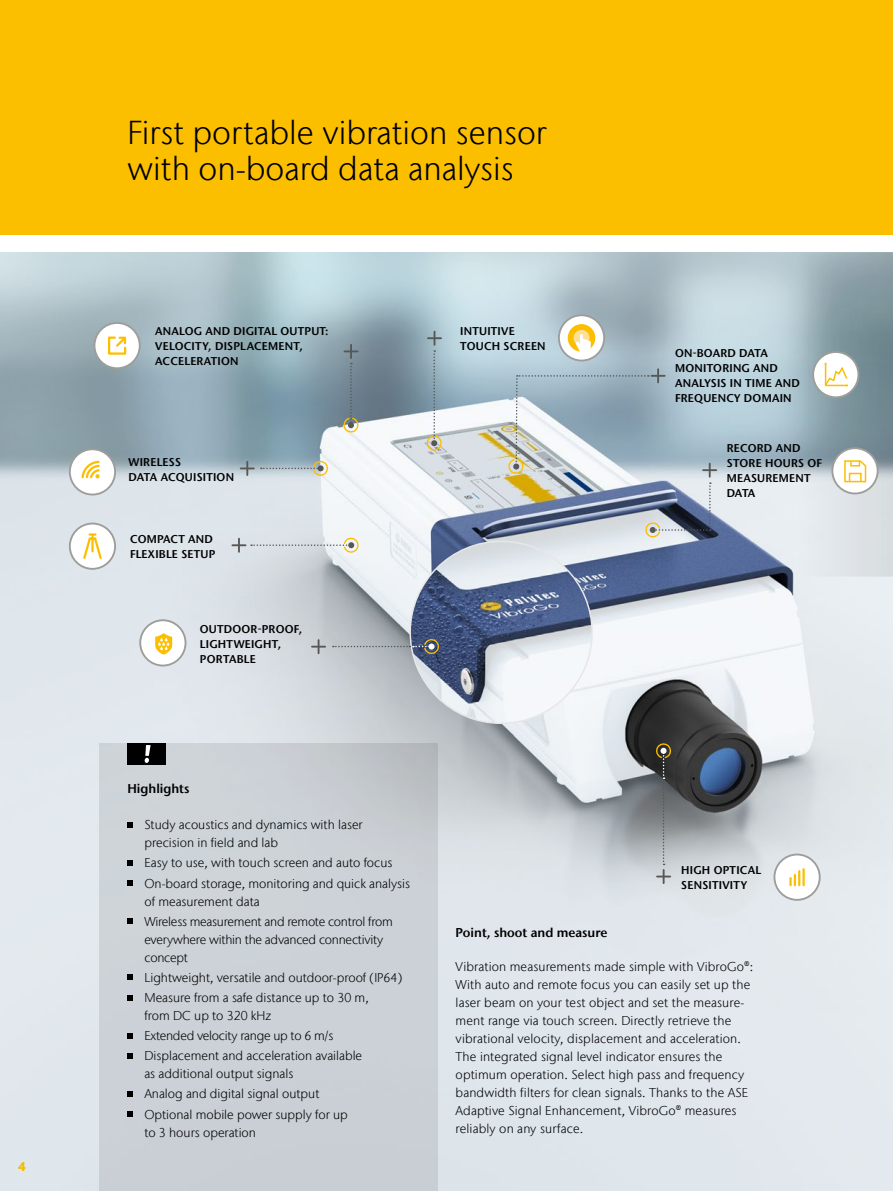
<style>
.page{position:relative;width:893px;height:1191px;background:#fff}
.page>*{position:absolute;margin:0;border:0;box-sizing:border-box;transform-origin:0 0}
.t1{font:300 33px/36px "Stone Sans IIITC Com";color:#000}
.t2{font:300 12.75px/18px "Stone Sans IIITC Com";color:#000}
.t3{font:300 12.75px/20.1px "Stone Sans IIITC Com";letter-spacing:-.02em;color:#000}
.t4{font:600 12.75px "Stone Sans IIITC Com";color:#000}
.t5{font:600 12.75px "Stone Sans IIITC Com";color:#fcbf00}
.t6{font:600 11.25px/15px "Stone Sans IIITC Com";letter-spacing:.02em;color:#000}
</style>
<div class="page">
<img style="left:0;top:252px;width:893px;height:939px">
<div style="left:0;top:0;width:893px;height:234px;background:#fcbf00"></div>
<svg style="left:638px;top:252px;width:255px;height:324px;background:#acbdc8"></svg>
<div style="left:99px;top:743px;width:338px;height:448px;background:#cbd1d7"></div>
<div style="left:128px;top:743px;width:38px;height:21px;background:#000"></div>
<svg style="left:145px;top:745px;width:6px;height:18px"></svg>
<img style="left:410px;top:541px;width:182px;height:182px;border-radius:91px">
<svg style="left:333px;top:637px;width:107px;height:18px;background:#999fa6"></svg>
<svg style="left:312px;top:640px;width:13px;height:13px"></svg>
<svg style="left:232px;top:536px;width:128px;height:18px;background:#d8dbdb"></svg>
<svg style="left:261px;top:459px;width:68px;height:18px"></svg>
<svg style="left:241px;top:462px;width:13px;height:13px"></svg>
<svg style="left:507px;top:369px;width:209px;height:170px;background:#a7b5be"></svg>
<svg style="left:342px;top:345px;width:18px;height:89px;background:#808e92"></svg>
<svg style="left:425px;top:331px;width:18px;height:121px"></svg>
<svg style="left:127px;top:822px;width:6px;height:5px"></svg>
<svg style="left:127px;top:860px;width:6px;height:5px"></svg>
<svg style="left:127px;top:880px;width:6px;height:5px"></svg>
<svg style="left:127px;top:918px;width:6px;height:6px"></svg>
<svg style="left:127px;top:974px;width:6px;height:6px"></svg>
<svg style="left:127px;top:995px;width:6px;height:5px"></svg>
<svg style="left:127px;top:1033px;width:6px;height:5px"></svg>
<svg style="left:127px;top:1053px;width:6px;height:5px"></svg>
<svg style="left:127px;top:1091px;width:6px;height:5px"></svg>
<svg style="left:127px;top:1111px;width:6px;height:5px"></svg>
<div style="left:774px;top:854px;width:46px;height:45px;background:#fff;border-radius:50%"></div>
<svg style="left:789px;top:871px;width:11px;height:14px"></svg>
<hr style="left:802px;top:869px;width:3px;height:16px;background:#fcbf00">
<div style="left:773px;top:853px;width:48px;height:47px;border:2px solid #9d9d9c;border-radius:50%"></div>
<svg style="left:559px;top:315px;width:45px;height:45px"></svg>
<div style="left:568px;top:324px;width:27px;height:28px;background:#fcbf00;border-radius:50%"></div>
<div style="left:573px;top:330px;width:17px;height:16px;background:#ffdf94;border-radius:50%"></div>
<div style="left:558px;top:314px;width:47px;height:47px;border:2px solid #9d9d9c;border-radius:50%"></div>
<svg style="left:576px;top:334px;width:14px;height:19px"></svg>
<div style="left:70px;top:449px;width:45px;height:45px;background:#fff;border-radius:50%"></div>
<svg style="left:81px;top:460px;width:19px;height:19px"></svg>
<div style="left:69px;top:448px;width:47px;height:47px;border:2px solid #9d9d9c;border-radius:50%"></div>
<div style="left:140px;top:620px;width:46px;height:45px;background:#fff;border-radius:50%"></div>
<svg style="left:155px;top:633px;width:17px;height:21px"></svg>
<div style="left:139px;top:619px;width:47px;height:47px;border:2px solid #9d9d9c;border-radius:50%"></div>
<div style="left:70px;top:523px;width:45px;height:46px;background:#fff;border-radius:50%"></div>
<svg style="left:83px;top:533px;width:19px;height:26px"></svg>
<div style="left:69px;top:522px;width:47px;height:48px;border:2px solid #9d9d9c;border-radius:50%"></div>
<div style="left:94px;top:323px;width:46px;height:45px;background:#fff;border-radius:50%"></div>
<svg style="left:108px;top:336px;width:19px;height:19px"></svg>
<div style="left:94px;top:322px;width:47px;height:47px;border:2px solid #9d9d9c;border-radius:50%"></div>
<svg style="left:655px;top:742px;width:17px;height:141px;background:#7e807e"></svg>
<div style="left:813px;top:352px;width:45px;height:45px;background:#fff;border-radius:50%"></div>
<div style="left:812px;top:351px;width:47px;height:47px;border:2px solid #9d9d9c;border-radius:50%"></div>
<svg style="left:824px;top:362px;width:24px;height:25px"></svg>
<div style="left:832px;top:448px;width:46px;height:45px;background:#fff;border-radius:50%"></div>
<div style="left:831px;top:447px;width:48px;height:47px;border:2px solid #9d9d9c;border-radius:50%"></div>
<svg style="left:844px;top:460px;width:23px;height:23px"></svg>
<div style="left:850px;top:460px;width:10px;height:6px;border:2px solid #fcbf00"></div>
<div style="left:849px;top:473px;width:13px;height:9px;border:2px solid #fcbf00"></div>
<p class="t5" style="left:18px;top:1158px;width:9px">4</p>
<h1 class="t1" style="left:128px;top:115px;width:421px">First portable vibration sensor with on-board data analysis</h1>
<p class="t6" style="left:155px;top:323px;width:175px">ANALOG AND DIGITAL OUTPUT:<br>VELOCITY, DISPLACEMENT,<br>ACCELERATION</p>
<p class="t6" style="left:129px;top:454px;width:107px">WIRELESS<br>DATA ACQUISITION</p>
<p class="t6" style="left:130px;top:531px;width:87px">COMPACT AND<br>FLEXIBLE SETUP</p>
<p class="t6" style="left:200px;top:621px;width:104px">OUTDOOR-PROOF,<br>LIGHTWEIGHT,<br>PORTABLE</p>
<p class="t6" style="left:460px;top:323px;width:87px">INTUITIVE<br>TOUCH SCREEN</p>
<p class="t6" style="left:675px;top:345px;width:126px">ON-BOARD DATA<br>MONITORING AND<br>ANALYSIS IN TIME AND<br>FREQUENCY DOMAIN</p>
<p class="t6" style="left:727px;top:440px;width:97px">RECORD AND<br>STORE HOURS OF<br>MEASUREMENT<br>DATA</p>
<p class="t4" style="left:127px;top:780px;width:64px">Highlights</p>
<p class="t2" style="left:144px;top:816px;width:220px">Study acoustics and dynamics with laser precision in field and lab</p>
<p class="t2" style="left:144px;top:853px;width:267px;line-height:20.1px">Easy to use, with touch screen and auto focus<br>On-board storage, monitoring and quick analysis</p>
<p class="t3" style="left:144px;top:891px;width:250px">of measurement data<br>Wireless measurement and remote control from</p>
<p class="t3" style="left:144px;top:930px;width:240px;line-height:18px">everywhere within the advanced connectivity concept</p>
<p class="t2" style="left:144px;top:967px;width:259px;line-height:20.1px">Lightweight, versatile and outdoor-proof (IP64)<br>Measure from a safe distance up to 30 m,</p>
<p class="t2" style="left:144px;top:1005px;width:219px;line-height:20.1px">from DC up to 320 kHz<br>Extended velocity range up to 6 m/s<br>Displacement and acceleration available</p>
<p class="t2" style="left:144px;top:1063px;width:205px;line-height:20.1px">as additional output signals<br>Analog and digital signal output<br>Optional mobile power supply for up</p>
<p class="t2" style="left:144px;top:1123px;width:113px">to 3 hours operation</p>
<p class="t6" style="left:681px;top:862px;width:81px">HIGH OPTICAL<br>SENSITIVITY</p>
<p class="t4" style="left:456px;top:924px;width:153px">Point, shoot and measure</p>
<p class="t2" style="left:456px;top:957px;width:299px">Vibration measurements made simple with VibroGo®:<br>With auto and remote focus you can easily set up the laser beam on your test object and set the measure&shy;ment range via touch screen. Directly retrieve the vibrational velocity, displacement and acceleration.<br>The integrated signal level indicator ensures the optimum operation. Select high pass and frequency bandwidth filters for clean signals. Thanks to the ASE Adaptive Signal Enhancement, VibroGo® measures reliably on any surface.</p>
</div>
